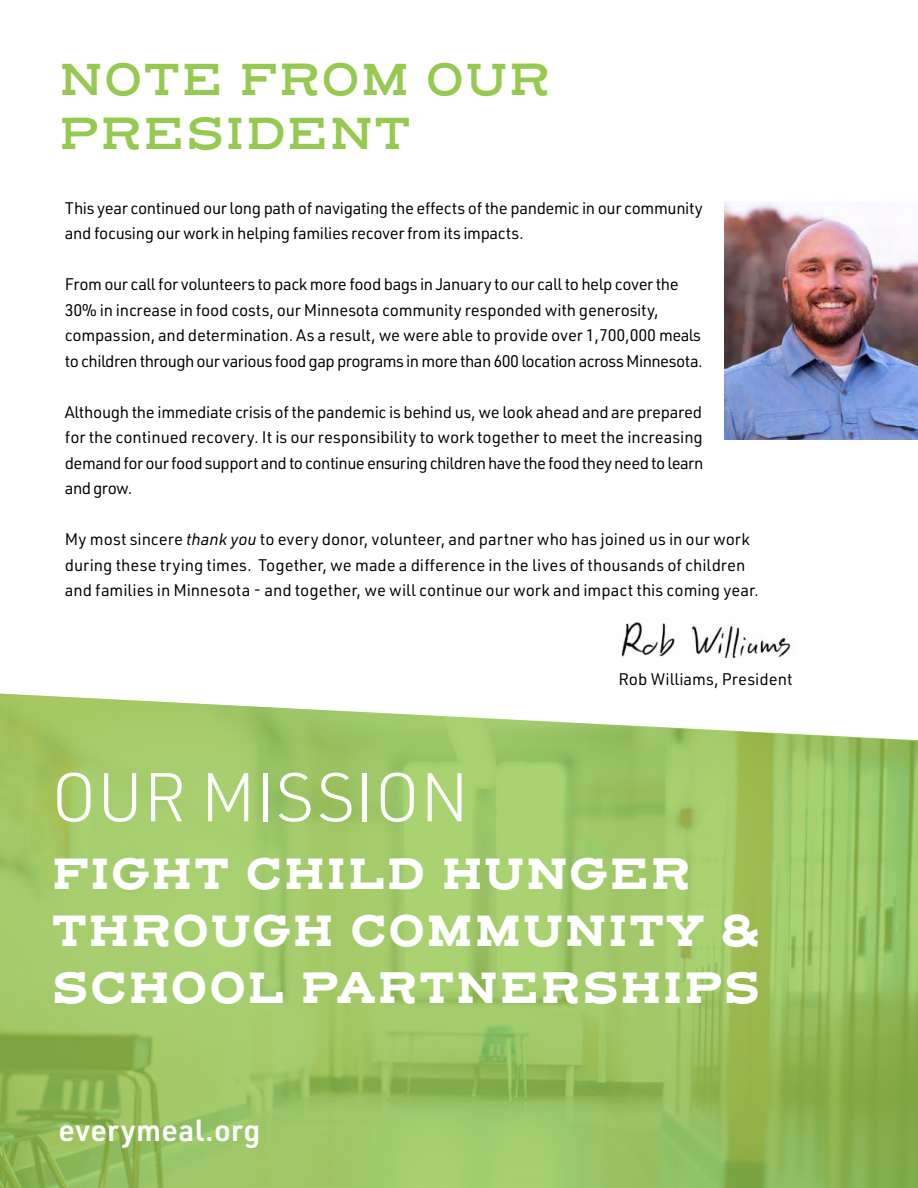
<style>
.page{position:relative;width:918px;height:1188px;background:#fff}
.page>*{position:absolute;margin:0;border:0;box-sizing:border-box;transform-origin:0 0}
.t1{font:300 67.5px "URWDIN";color:#fff}
.t2{font:600 46.95px/54px "Henderson Slab Basic";color:#95c94f}
.t3{font:700 45.75px/57px "Henderson Slab Basic";color:#fff}
.t4{font:600 30px "URWDIN";letter-spacing:.01em;color:#fff}
.t5{font:16.5px/25.5px "URWDIN";letter-spacing:-.015em;color:#000}
.s1{font-style:italic}
</style>
<div class="page">
<img style="left:725px;top:202px;width:193px;height:237px">
<svg style="left:0;top:693px;width:918px;height:495px;fill:#a1c96a"></svg>
<img style="left:621px;top:622px;width:171px;height:35px">
<h2 class="t2" style="left:58px;top:52px;width:494px">NOTE FROM OUR<br>PRESIDENT</h2>
<p class="t5" style="left:65px;top:196px;width:639px">This year continued our long path of navigating the effects of the pandemic in our community and focusing our work in helping families recover from its impacts.</p>
<p class="t5" style="left:65px;top:273px;width:639px">From our call for volunteers to pack more food bags in January to our call to help cover the 30% in increase in food costs, our Minnesota community responded with generosity, compassion, and determination. As a result, we were able to provide over 1,700,000 meals to children through our various food gap programs in more than 600 location across Minnesota.</p>
<p class="t5" style="left:65px;top:400px;width:640px;text-align:justify">Although the immediate crisis of the pandemic is behind us, we look ahead and are prepared for the continued recovery. It is our responsibility to work together to meet the increasing demand for our food support and to continue ensuring children have the food they need to learn and grow.</p>
<p class="t5" style="left:65px;top:528px;width:695px">My most sincere <span class="s1">thank you</span> to every donor, volunteer, and partner who has joined us in our work during these trying times. Together, we made a difference in the lives of thousands of children and families in Minnesota - and together, we will continue our work and impact this coming year.</p>
<p class="t5" style="left:618px;top:667px;width:176px">Rob Williams, President</p>
<h1 class="t1" style="left:51px;top:759px;width:420px">OUR MISSION</h1>
<h3 class="t3" style="left:51px;top:848px;width:712px">FIGHT CHILD HUNGER<br>THROUGH COMMUNITY &amp;<br>SCHOOL PARTNERSHIPS</h3>
<h3 class="t4" style="left:58px;top:1117px;width:204px">everymeal.org</h3>
</div>
